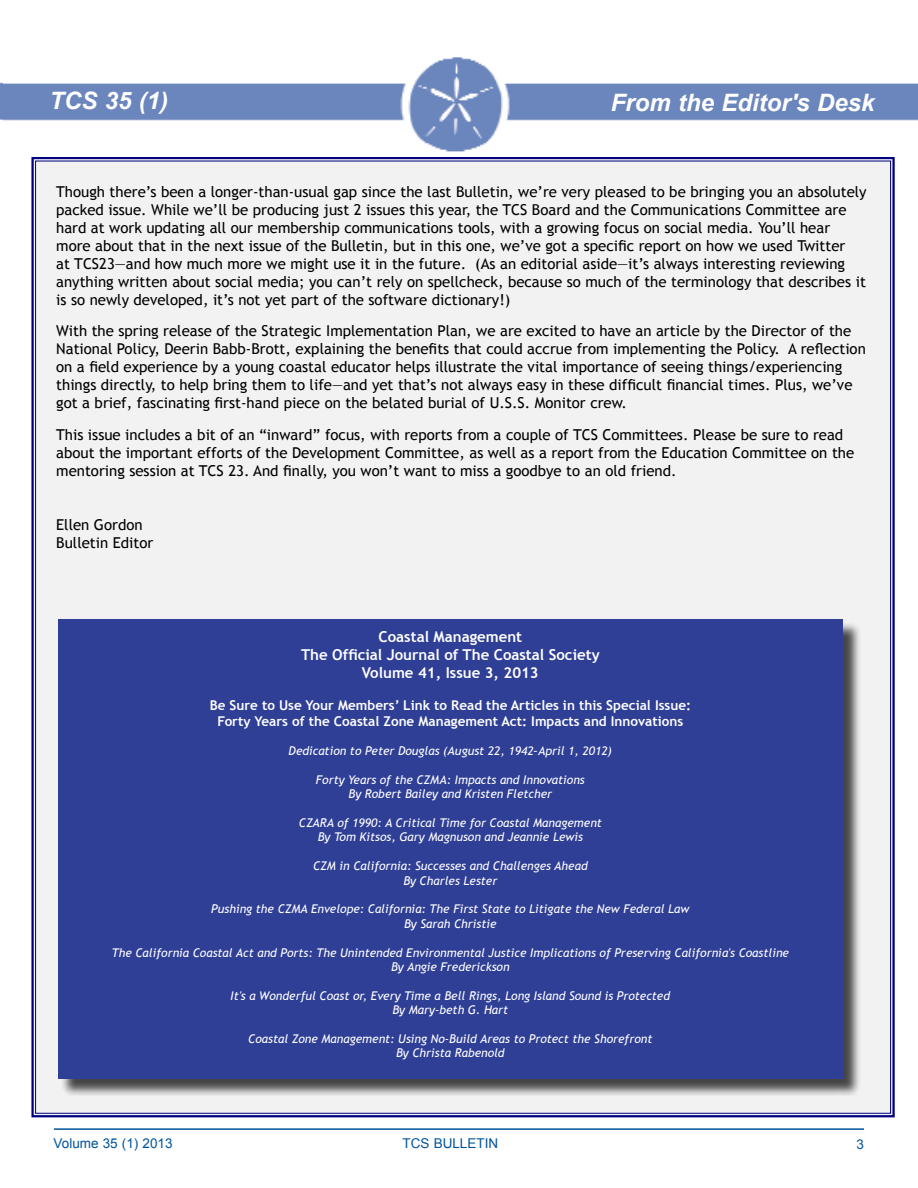
<style>
.page{position:relative;width:918px;height:1188px;background:#fff}
.page>*{position:absolute;margin:0;border:0;box-sizing:border-box;transform-origin:0 0}
.t1{font:italic 700 24px "Arial";color:#fff}
.t2{font:15px/18px "Trebuchet MS";color:#000}
.t3{font:700 15px/18px "Trebuchet MS";color:#fff;text-align:center}
.t4{font:700 13.5px/16.2px "Trebuchet MS";color:#fff;text-align:center}
.t5{font:13.5px "Arial";color:#00539b}
.t6{font:italic 12px/14.4px "Trebuchet MS";color:#fff;text-align:center}
</style>
<div class="page">
<div style="left:31px;top:157px;width:864px;height:961px;background:#f2f2f2"></div>
<hr style="left:54px;top:1128px;width:810px;height:2px;background:#00539b">
<img style="left:3px;top:57px;width:915px;height:95px">
<div style="left:61px;top:622px;width:801px;height:475px;background:#000;opacity:.75"></div>
<div style="left:58px;top:619px;width:785px;height:460px;background:#2f3f96"></div>
<h1 class="t1" style="left:49px;top:85px;width:120px">TCS 35 (1)</h1>
<h1 class="t1" style="left:611px;top:86px;width:265px">From the Editor's Desk</h1>
<p class="t2" style="left:56px;top:183px;width:812px">Though there’s been a longer-than-usual gap since the last Bulletin, we’re very pleased to be bringing you an absolutely packed issue. While we’ll be producing just 2 issues this year, the TCS Board and the Communications Committee are hard at work updating all our membership communications tools, with a growing focus on social media. You’ll hear more about that in the next issue of the Bulletin, but in this one, we’ve got a specific report on how we used Twitter<br>at TCS23—and how much more we might use it in the future. (As an editorial aside—it’s always interesting reviewing anything written about social media; you can’t rely on spellcheck, because so much of the terminology that describes it is so newly developed, it’s not yet part of the software dictionary!)</p>
<p class="t2" style="left:56px;top:322px;width:811px">With the spring release of the Strategic Implementation Plan, we are excited to have an article by the Director of the National Policy, Deerin Babb-Brott, explaining the benefits that could accrue from implementing the Policy. A reflection on a field experience by a young coastal educator helps illustrate the vital importance of seeing things/experiencing things directly, to help bring them to life—and yet that’s not always easy in these difficult financial times. Plus, we’ve got a brief, fascinating first-hand piece on the belated burial of U.S.S. Monitor crew.</p>
<p class="t2" style="left:56px;top:426px;width:800px">This issue includes a bit of an “inward” focus, with reports from a couple of TCS Committees. Please be sure to read about the important efforts of the Development Committee, as well as a report from the Education Committee on the mentoring session at TCS 23. And finally, you won’t want to miss a goodbye to an old friend.</p>
<p class="t2" style="left:56px;top:516px;width:99px">Ellen Gordon<br>Bulletin Editor</p>
<p class="t3" style="left:301px;top:627px;width:300px">Coastal Management<br>The Official Journal of The Coastal Society<br>Volume 41, Issue 3, 2013</p>
<p class="t4" style="left:210px;top:697px;width:483px">Be Sure to Use Your Members’ Link to Read the Articles in this Special Issue:<br>Forty Years of the Coastal Zone Management Act: Impacts and Innovations</p>
<p class="t6" style="left:289px;top:744px;width:325px">Dedication to Peter Douglas (August 22, 1942–April 1, 2012)</p>
<p class="t6" style="left:316px;top:772px;width:270px">Forty Years of the CZMA: Impacts and Innovations<br>By Robert Bailey and Kristen Fletcher</p>
<p class="t6" style="left:299px;top:816px;width:305px">CZARA of 1990: A Critical Time for Coastal Management<br>By Tom Kitsos, Gary Magnuson and Jeannie Lewis</p>
<p class="t6" style="left:313px;top:859px;width:276px">CZM in California: Successes and Challenges Ahead<br>By Charles Lester</p>
<p class="t6" style="left:211px;top:902px;width:480px">Pushing the CZMA Envelope: California: The First State to Litigate the New Federal Law<br>By Sarah Christie</p>
<p class="t6" style="left:112px;top:945px;width:679px">The California Coastal Act and Ports: The Unintended Environmental Justice Implications of Preserving California's Coastline<br>By Angie Frederickson</p>
<p class="t6" style="left:231px;top:988px;width:441px">It's a Wonderful Coast or, Every Time a Bell Rings, Long Island Sound is Protected<br>By Mary-beth G. Hart</p>
<p class="t6" style="left:248px;top:1032px;width:406px">Coastal Zone Management: Using No-Build Areas to Protect the Shorefront<br>By Christa Rabenold</p>
<p class="t5" style="left:54px;top:1134px;width:120px">Volume 35 (1) 2013</p>
<p class="t5" style="left:403px;top:1135px;width:97px">TCS BULLETIN</p>
<p class="t5" style="left:856px;top:1135px;width:9px">3</p>
</div>
